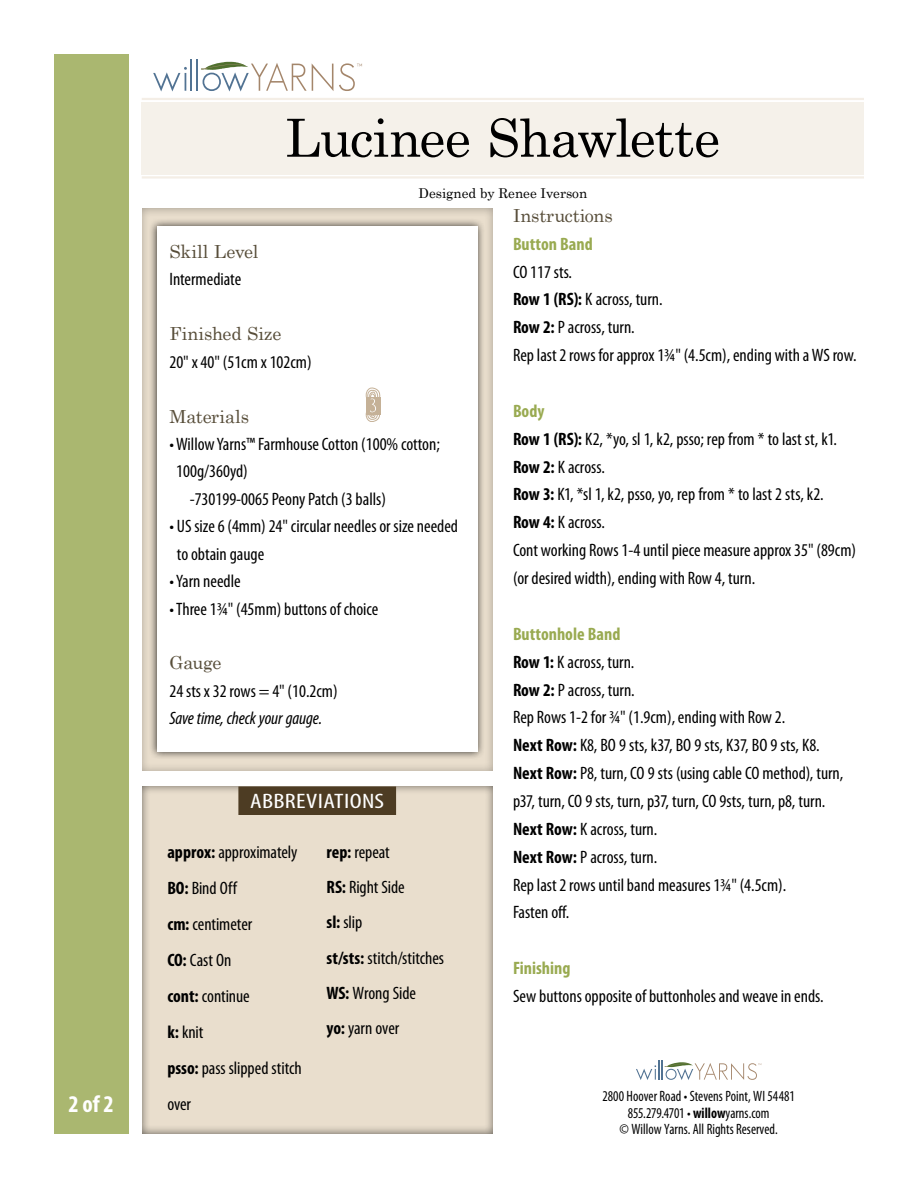
<style>
.page{position:relative;width:918px;height:1188px;background:#fff}
.page>*{position:absolute;margin:0;border:0;box-sizing:border-box;transform-origin:0 0}
.t1{font:52.5px "Century Schoolbook";letter-spacing:-.015em;color:#000}
.t2{font:700 condensed 24px "Myriad Pro";color:#fff}
.t3{font:condensed 21px "Myriad Pro";letter-spacing:.015em;color:#fff;scale:1.27 1}
.t4{font:condensed 18px/27.9px "Myriad Pro";color:#000}
.t5{font:18px "Century Schoolbook";letter-spacing:-.01em;color:#574d39}
.t6{font:italic condensed 18px "Myriad Pro";letter-spacing:-.005em;color:#000}
.t7{font:700 condensed 18px "Myriad Pro";color:#99aa51}
.t8{font:condensed 15px/16.5px "Myriad Pro";color:#000;text-align:center;scale:.93 1}
.t9{font:13.5px "Century Schoolbook";color:#000}
.s1{font-weight:700}
.s2{font-weight:700;color:#99aa51}
</style>
<div class="page">
<div style="left:142px;top:102px;width:722px;height:72px;background:#f5f1ea"></div>
<div style="left:54px;top:54px;width:74px;height:1080px;background:#aab770"></div>
<svg style="left:153px;top:67px;width:34px;height:25px"></svg>
<hr style="left:191px;top:59px;width:1px;height:32px;background:#527393">
<hr style="left:196px;top:59px;width:2px;height:32px;background:#527393">
<svg style="left:201px;top:62px;width:132px;height:30px"></svg>
<svg style="left:339px;top:63px;width:23px;height:28px"></svg>
<hr style="left:142px;top:98px;width:722px;height:2px;background:#e9decd">
<hr style="left:142px;top:176px;width:722px;height:3px;background:#e9decd">
<div style="left:136px;top:202px;width:359px;height:570px;background:#000;opacity:.31"></div>
<div style="left:149px;top:218px;width:336px;height:542px;background:#000;opacity:.75"></div>
<div style="left:157px;top:226px;width:320px;height:526px;background:#fff"></div>
<svg style="left:365px;top:387px;width:15px;height:35px"></svg>
<div style="left:138px;top:782px;width:356px;height:352px;background:#000;opacity:.6"></div>
<div style="left:238px;top:786px;width:158px;height:29px;background:#4d3c23"></div>
<svg style="left:636px;top:1061px;width:125px;height:19px"></svg>
<h2 class="t2" style="left:68px;top:1089px;width:47px">2 of 2</h2>
<h1 class="t1" style="left:286px;top:94px;width:436px">Lucinee Shawlette</h1>
<p class="t9" style="left:419px;top:181px;width:170px">Designed by Renee Iverson</p>
<p class="t5" style="left:169px;top:236px;width:90px">Skill Level</p>
<p class="t4" style="left:169px;top:265px;width:73px">Intermediate</p>
<p class="t5" style="left:169px;top:319px;width:114px">Finished Size</p>
<p class="t4" style="left:169px;top:348px;width:144px">20" x 40" (51cm x 102cm)</p>
<p class="t5" style="left:169px;top:401px;width:81px">Materials</p>
<p class="t4" style="left:169px;top:430px;width:272px">• Willow Yarns™ Farmhouse Cotton (100% cotton;</p>
<p class="t4" style="left:176px;top:457px;width:73px">100g/360yd)</p>
<p class="t4" style="left:190px;top:485px;width:198px">-730199-0065 Peony Patch (3 balls)</p>
<p class="t4" style="left:177px;top:512px;width:283px;line-height:27.5px;text-indent:-7px">• US size 6 (4mm) 24" circular needles or size needed to obtain gauge</p>
<p class="t4" style="left:169px;top:567px;width:73px">• Yarn needle</p>
<p class="t4" style="left:169px;top:594px;width:211px">• Three 1¾" (45mm) buttons of choice</p>
<p class="t5" style="left:169px;top:648px;width:54px">Gauge</p>
<p class="t4" style="left:169px;top:677px;width:170px">24 sts x 32 rows = 4" (10.2cm)</p>
<p class="t6" style="left:169px;top:707px;width:154px">Save time, check your gauge.</p>
<p class="t3" style="left:250px;top:789px;width:107px">ABBREVIATIONS</p>
<p class="t4" style="left:167px;top:834px;width:136px;line-height:36px"><span class="s1">approx:</span> approximately<br><span class="s1">BO:</span> Bind Off<br><span class="s1">cm:</span> centimeter<br><span class="s1">CO:</span> Cast On<br><span class="s1">cont:</span> continue<br><span class="s1">k:</span> knit<br><span class="s1">psso:</span> pass slipped stitch over</p>
<p class="t4" style="left:327px;top:834px;width:119px;line-height:35.2px"><span class="s1">rep:</span> repeat<br><span class="s1">RS:</span> Right Side<br><span class="s1">sl:</span> slip<br><span class="s1">st/sts:</span> stitch/stitches<br><span class="s1">WS:</span> Wrong Side<br><span class="s1">yo:</span> yarn over</p>
<p class="t5" style="left:513px;top:200px;width:101px">Instructions</p>
<p class="t7" style="left:513px;top:232px;width:81px">Button Band</p>
<p class="t4" style="left:513px;top:257px;width:345px">CO 117 sts.<br><span class="s1">Row 1 (RS):</span> K across, turn.<br><span class="s1">Row 2:</span> P across, turn.<br>Rep last 2 rows for approx 1¾" (4.5cm), ending with a WS row.</p>
<p class="t4" style="left:513px;top:397px;width:345px"><span class="s2">Body<br></span><span class="s1">Row 1 (RS):</span> K2, *yo, sl 1, k2, psso; rep from * to last st, k1.<br><span class="s1">Row 2:</span> K across.<br><span class="s1">Row 3:</span> K1, *sl 1, k2, psso, yo, rep from * to last 2 sts, k2.<br><span class="s1">Row 4:</span> K across.<br>Cont working Rows 1-4 until piece measure approx 35" (89cm) (or desired width), ending with Row 4, turn.</p>
<p class="t4" style="left:513px;top:620px;width:332px"><span class="s2">Buttonhole Band<br></span><span class="s1">Row 1:</span> K across, turn.<br><span class="s1">Row 2:</span> P across, turn.<br>Rep Rows 1-2 for ¾" (1.9cm), ending with Row 2.<br><span class="s1">Next Row:</span> K8, BO 9 sts, k37, BO 9 sts, K37, BO 9 sts, K8.<br><span class="s1">Next Row:</span> P8, turn, CO 9 sts (using cable CO method), turn, p37, turn, CO 9 sts, turn, p37, turn, CO 9sts, turn, p8, turn.<br><span class="s1">Next Row:</span> K across, turn.<br><span class="s1">Next Row:</span> P across, turn.<br>Rep last 2 rows until band measures 1¾" (4.5cm).<br>Fasten off.</p>
<p class="t7" style="left:513px;top:957px;width:59px">Finishing</p>
<p class="t4" style="left:513px;top:982px;width:312px">Sew buttons opposite of buttonholes and weave in ends.</p>
<p class="t8" style="left:602px;top:1088px;width:208px">2800 Hoover Road • Stevens Point, WI 54481<br>855.279.4701 • <span class="s1">willow</span>yarns.com<br>© Willow Yarns. All Rights Reserved.</p>
</div>
